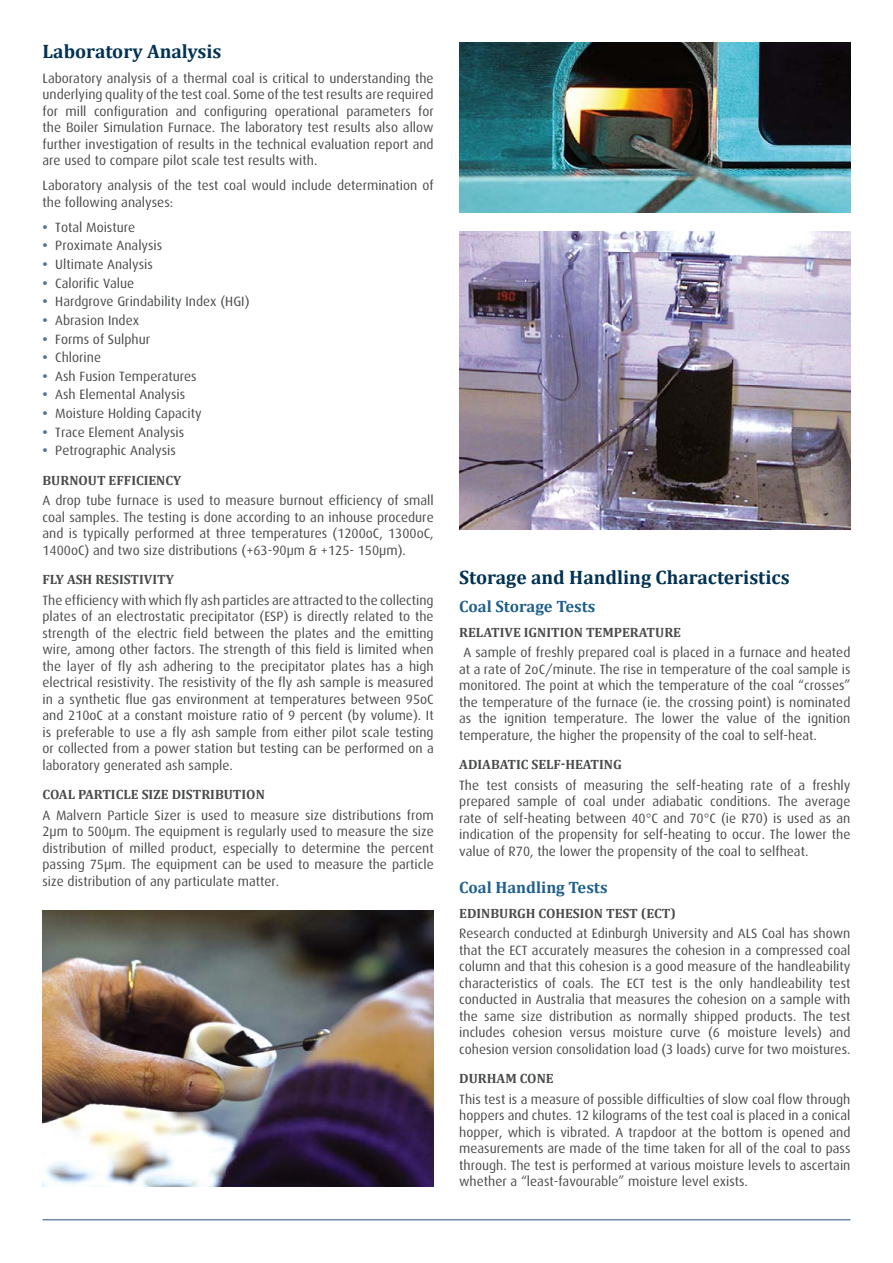
<style>
.page{position:relative;width:893px;height:1263px;background:#fff}
.page>*{position:absolute;margin:0;border:0;box-sizing:border-box;transform-origin:0 0}
.t1{font:700 19.5px "Cambria";color:#003251}
.t2{font:700 16.5px "Cambria";color:#1e608d}
.t3{font:13.5px/16.5px "Dax";color:#4a4b4b;text-align:justify}
.t4{font:700 13.5px "Cambria";color:#4a4b4b}
.s1{font-weight:700;color:#547594}
</style>
<div class="page">
<hr style="left:43px;top:1219px;width:807px;height:1px;background:#6b88a5">
<img style="left:459px;top:43px;width:391px;height:170px">
<img style="left:459px;top:231px;width:391px;height:298px">
<img style="left:43px;top:910px;width:391px;height:276px">
<h1 class="t1" style="left:43px;top:37px;width:180px">LABORATORY ANALYSIS</h1>
<p class="t3" style="left:43px;top:70px;width:393px">Laboratory analysis of a thermal coal is critical to understanding the underlying quality of the test coal. Some of the test results are required for mill configuration and configuring operational parameters for the Boiler Simulation Furnace. The laboratory test results also allow further investigation of results in the technical evaluation report and are used to compare pilot scale test results with.</p>
<p class="t3" style="left:43px;top:177px;width:393px">Laboratory analysis of the test coal would include determination of the following analyses:</p>
<p class="t3" style="left:43px;top:219px;width:94px"><span class="s1">•</span> Total Moisture</p>
<p class="t3" style="left:43px;top:238px;width:121px"><span class="s1">•</span> Proximate Analysis</p>
<p class="t3" style="left:43px;top:256px;width:112px"><span class="s1">•</span> Ultimate Analysis</p>
<p class="t3" style="left:43px;top:275px;width:93px"><span class="s1">•</span> Calorific Value</p>
<p class="t3" style="left:43px;top:293px;width:209px"><span class="s1">•</span> Hardgrove Grindability Index (HGI)</p>
<p class="t3" style="left:43px;top:312px;width:98px"><span class="s1">•</span> Abrasion Index</p>
<p class="t3" style="left:43px;top:331px;width:109px"><span class="s1">•</span> Forms of Sulphur</p>
<p class="t3" style="left:43px;top:349px;width:60px"><span class="s1">•</span> Chlorine</p>
<p class="t3" style="left:43px;top:368px;width:156px"><span class="s1">•</span> Ash Fusion Temperatures</p>
<p class="t3" style="left:43px;top:387px;width:144px"><span class="s1">•</span> Ash Elemental Analysis</p>
<p class="t3" style="left:43px;top:405px;width:161px"><span class="s1">•</span> Moisture Holding Capacity</p>
<p class="t3" style="left:43px;top:424px;width:143px"><span class="s1">•</span> Trace Element Analysis</p>
<p class="t3" style="left:43px;top:442px;width:135px"><span class="s1">•</span> Petrographic Analysis</p>
<p class="t4" style="left:43px;top:470px;width:140px">BURNOUT EFFICIENCY</p>
<p class="t3" style="left:43px;top:492px;width:393px">A drop tube furnace is used to measure burnout efficiency of small coal samples. The testing is done according to an inhouse procedure and is typically performed at three temperatures (1200oC, 1300oC, 1400oC) and two size distributions (+63-90μm &amp; +125- 150μm).</p>
<p class="t4" style="left:43px;top:570px;width:133px">FLY ASH RESISTIVITY</p>
<p class="t3" style="left:43px;top:592px;width:393px">The efficiency with which fly ash particles are attracted to the collecting plates of an electrostatic precipitator (ESP) is directly related to the strength of the electric field between the plates and the emitting wire, among other factors. The strength of this field is limited when the layer of fly ash adhering to the precipitator plates has a high electrical resistivity. The resistivity of the fly ash sample is measured in a synthetic flue gas environment at temperatures between 95oC and 210oC at a constant moisture ratio of 9 percent (by volume). It is preferable to use a fly ash sample from either pilot scale testing or collected from a power station but testing can be performed on a laboratory generated ash sample.</p>
<p class="t4" style="left:43px;top:785px;width:53px">COAL PART</p>
<p class="t4" style="left:111px;top:785px;width:13px">ICLE</p>
<p class="t4" style="left:142px;top:785px;width:125px">SIZE DISTRIBUTION</p>
<p class="t3" style="left:43px;top:807px;width:393px">A Malvern Particle Sizer is used to measure size distributions from 2μm to 500μm. The equipment is regularly used to measure the size distribution of milled product, especially to determine the percent passing 75μm. The equipment can be used to measure the particle size distribution of any particulate matter.</p>
<h1 class="t1" style="left:459px;top:563px;width:332px">STORAGE AND HANDLING CHARACTERISTICS</h1>
<p class="t2" style="left:459px;top:594px;width:138px">COAL STORAGE TESTS</p>
<p class="t4" style="left:459px;top:622px;width:18px">RELAT</p>
<p class="t4" style="left:500px;top:622px;width:124px">IVE IGNITION TEMPERAT</p>
<p class="t4" style="left:655px;top:622px;width:18px">URE</p>
<p class="t3" style="left:459px;top:645px;width:393px;text-indent:4px">A sample of freshly prepared coal is placed in a furnace and heated at a rate of 2oC/minute. The rise in temperature of the coal sample is monitored. The point at which the temperature of the coal “crosses” the temperature of the furnace (ie. the crossing point) is nominated as the ignition temperature. The lower the value of the ignition temperature, the higher the propensity of the coal to self-heat.</p>
<p class="t4" style="left:459px;top:755px;width:164px">ADIABATIC SELF-HEATING</p>
<p class="t3" style="left:459px;top:777px;width:393px">The test consists of measuring the self-heating rate of a freshly prepared sample of coal under adiabatic conditions. The average rate of self-heating between 40°C and 70°C (ie R70) is used as an indication of the propensity for self-heating to occur. The lower the value of R70, the lower the propensity of the coal to selfheat.</p>
<p class="t2" style="left:459px;top:875px;width:150px">COAL HANDLING TESTS</p>
<p class="t4" style="left:459px;top:903px;width:218px">EDINBURGH COHESION TEST (ECT)</p>
<p class="t3" style="left:459px;top:925px;width:393px">Research conducted at Edinburgh University and ALS Coal has shown that the ECT accurately measures the cohesion in a compressed coal column and that this cohesion is a good measure of the handleability characteristics of coals. The ECT test is the only handleability test conducted in Australia that measures the cohesion on a sample with the same size distribution as normally shipped products. The test includes cohesion versus moisture curve (6 moisture levels) and cohesion version consolidation load (3 loads) curve for two moistures.</p>
<p class="t4" style="left:459px;top:1069px;width:95px">DURHAM CONE</p>
<p class="t3" style="left:459px;top:1091px;width:393px">This test is a measure of possible difficulties of slow coal flow through hoppers and chutes. 12 kilograms of the test coal is placed in a conical hopper, which is vibrated. A trapdoor at the bottom is opened and measurements are made of the time taken for all of the coal to pass through. The test is performed at various moisture levels to ascertain whether a “least-favourable” moisture level exists.</p>
</div>
